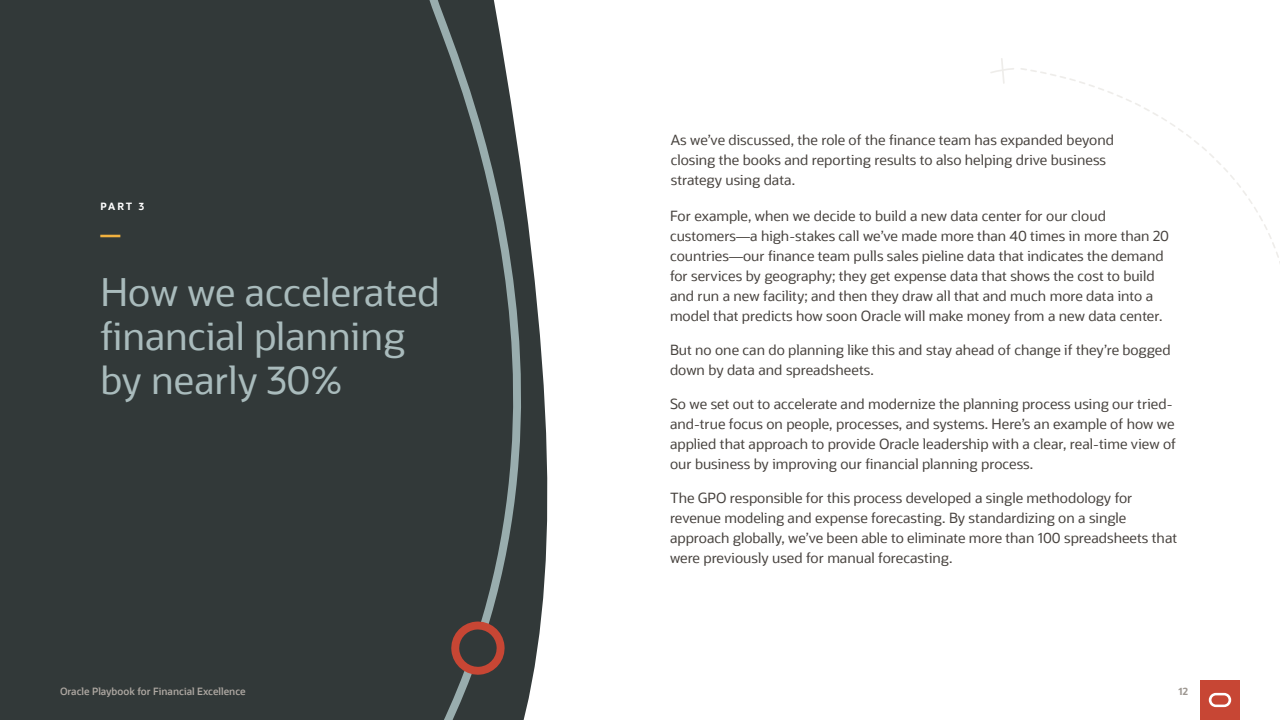
<style>
.page{position:relative;width:1280px;height:720px;background:#fff}
.page>*{position:absolute;margin:0;border:0;box-sizing:border-box;transform-origin:0 0}
.OS_-_Dash_-_M{font:40px "Oracle Sans";color:#f1b13f}
.OS_-_Headline_-_L{font:38px/44px "Oracle Sans";color:#a9bbbc}
.OS_-_Body_-_L{font:14px/20px "Oracle Sans";color:#47423e}
.OS_-_Body_L_-_withou{font:14px/20px "Oracle Sans";color:#47423e}
.t1{font:600 10px "Oracle Sans";color:#aea8a2}
.OS_-_Eyebrow_-_S{font:700 10px "Oracle Sans";color:#fff}
.t2{font:700 10px "Oracle Sans";color:#9e9892}
</style>
<div class="page">
<svg style="left:990px;top:58px;width:24px;height:26px"></svg>
<svg style="left:1021px;top:68px;width:259px;height:195px"></svg>
<div style="left:0;top:0;width:118px;height:720px;background:#323939"></div>
<div style="left:118px;top:0;width:264px;height:720px;background:#323939"></div>
<svg style="left:382px;top:0;width:166px;height:720px;background:#4b5252"></svg>
<svg style="left:445px;top:617px;width:65px;height:64px;background:#5d3f3a"></svg>
<div style="left:1200px;top:680px;width:40px;height:40px;background:#c74634"></div>
<svg style="left:1209px;top:693px;width:22px;height:14px"></svg>
<p class="OS_-_Eyebrow_-_S" style="left:100px;top:200px;width:45px">PART 3</p>
<p class="OS_-_Dash_-_M" style="left:100px;top:207px;width:21px">–</p>
<p class="OS_-_Headline_-_L" style="left:100px;top:270px;width:341px">How we accelerated financial planning by nearly 30%</p>
<p class="OS_-_Body_-_L" style="left:671px;top:130px;width:445px">As we’ve discussed, the role of the finance team has expanded beyond closing the books and reporting results to also helping drive business strategy using data.</p>
<p class="OS_-_Body_-_L" style="left:670px;top:206px;width:501px">For example, when we decide to build a new data center for our cloud customers—a high-stakes call we’ve made more than 40 times in more than 20 countries—our finance team pulls sales pieline data that indicates the demand for services by geography; they get expense data that shows the cost to build and run a new facility; and then they draw all that and much more data into a model that predicts how soon Oracle will make money from a new data center.</p>
<p class="OS_-_Body_-_L" style="left:670px;top:340px;width:502px">But no one can do planning like this and stay ahead of change if they’re bogged down by data and spreadsheets.</p>
<p class="OS_-_Body_-_L" style="left:670px;top:394px;width:508px">So we set out to accelerate and modernize the planning process using our tried&shy;and-true focus on people, processes, and systems. Here’s an example of how we applied that approach to provide Oracle leadership with a clear, real-time view of our business by improving our financial planning process.</p>
<p class="OS_-_Body_L_-_withou" style="left:670px;top:488px;width:509px">The GPO responsible for this process developed a single methodology for revenue modeling and expense forecasting. By standardizing on a single approach globally, we’ve been able to eliminate more than 100 spreadsheets that were previously used for manual forecasting.</p>
<p class="t1" style="left:60px;top:685px;width:187px">Oracle Playbook for Financial Excellence</p>
<p class="t2" style="left:1179px;top:685px;width:11px">12</p>
</div>
